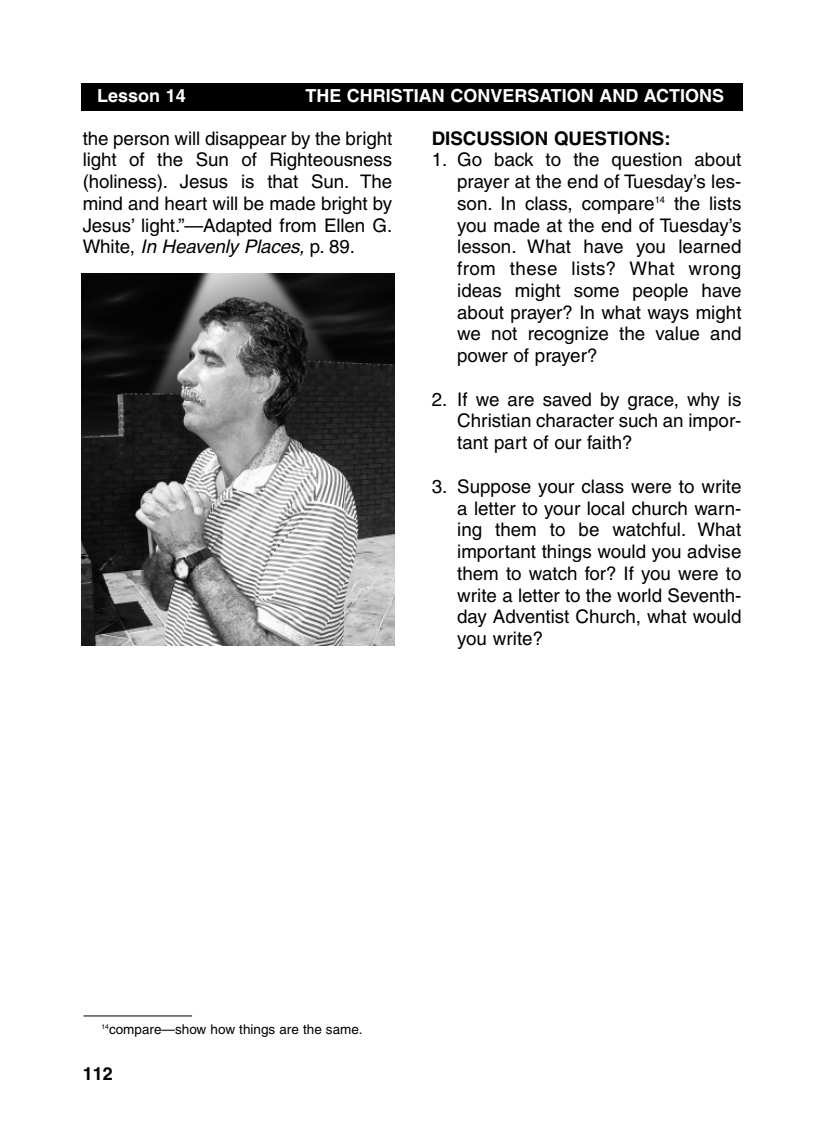
<style>
.page{position:relative;width:824px;height:1148px;background:#fff}
.page>*{position:absolute;margin:0;border:0;box-sizing:border-box;transform-origin:0 0}
.t1{font:18.75px/21.8px "Helvetica";color:#000;text-align:justify}
.t2{font:700 18.75px "Helvetica";color:#000}
.t3{font:700 18px "Helvetica";color:#fff}
.t4{font:700 18px "Helvetica";color:#000}
.t5{font:13.5px "Helvetica";color:#000}
.s1{font-style:italic}
</style>
<div class="page">
<div style="left:81px;top:84px;width:661px;height:27px;background:#000"></div>
<hr style="left:83px;top:1015px;width:109px;height:1px;background:#000">
<img style="left:81px;top:273px;width:313px;height:372px">
<p class="t3" style="left:97px;top:89px;width:90px">Lesson 14</p>
<p class="t3" style="left:305px;top:89px;width:420px">THE CHRISTIAN CONVERSATION AND ACTIONS</p>
<p class="t1" style="left:83px;top:129px;width:311px">the person will disappear by the bright light of the Sun of Righteousness (holiness). Jesus is that Sun. The mind and heart will be made bright by Jesus’ light.”—Adapted from Ellen G.<br>White, <span class="s1">In Heavenly Places,</span> p. 89.</p>
<p class="t2" style="left:431px;top:130px;width:240px">DISCUSSION QUESTIONS:</p>
<p class="t1" style="left:457px;top:151px;width:286px;text-indent:-25px">1. Go back to the question about prayer at the end of Tuesday’s les&shy;son. In class, compare<sup>14</sup> the lists you made at the end of Tuesday’s lesson. What have you learned from these lists? What wrong ideas might some people have about prayer? In what ways might we not recognize the value and power of prayer?</p>
<p class="t1" style="left:457px;top:390px;width:286px;text-indent:-25px">2. If we are saved by grace, why is Christian character such an impor&shy;tant part of our faith?</p>
<p class="t1" style="left:457px;top:477px;width:286px;text-indent:-25px">3. Suppose your class were to write a letter to your local church warn&shy;ing them to be watchful. What important things would you advise them to watch for? If you were to write a letter to the world Seventh&shy;day Adventist Church, what would you write?</p>
<p class="t5" style="left:101px;top:1024px;width:262px"><sup>14</sup>compare—show how things are the same.</p>
<p class="t4" style="left:83px;top:1066px;width:32px">112</p>
</div>
